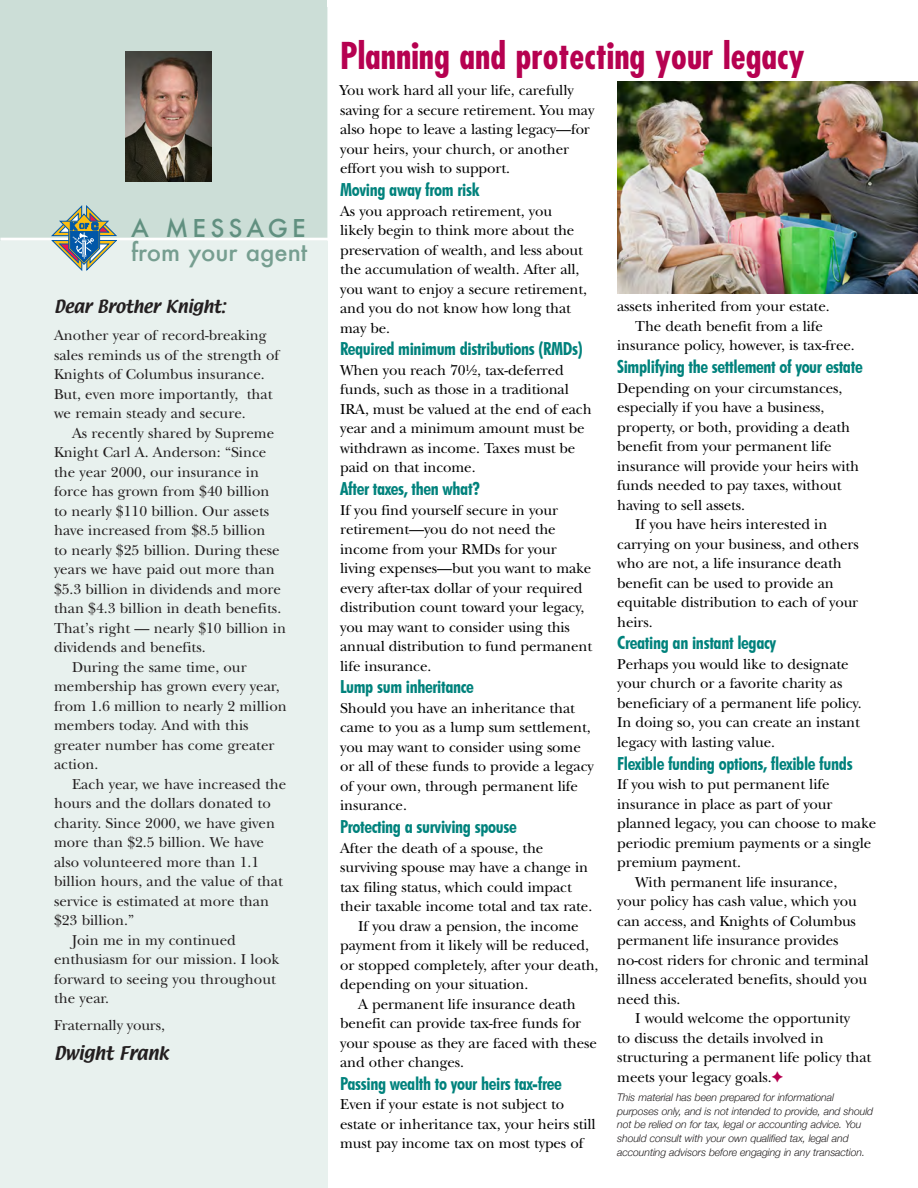
<style>
.page{position:relative;width:918px;height:1188px;background:#fff}
.page>*{position:absolute;margin:0;border:0;box-sizing:border-box;transform-origin:0 0}
.t1{font:700 condensed 36px "Futura";color:#b60150}
.t2{font:500 24px "Futura";color:#769e90}
.t3{font:500 24px "Futura";letter-spacing:.175em;color:#619080}
.t4{font:700 condensed 18px "Futura BT";letter-spacing:-.02em;color:#00827c}
.t5{font:16.5px "Textile";letter-spacing:-.01em;color:#231f20}
.t6{font:15.75px "Textile";letter-spacing:-.01em;color:#231f20}
.t7{font:15px/19.5px "New Baskerville";letter-spacing:-.01em;color:#000}
.t8{font:15px/19.5px "New Baskerville";color:#231f20}
.t9{font:italic 300 10.5px/13.5px "Helvetica Neue";letter-spacing:-.01em;color:#231f20}
.s1{color:#b60150}
</style>
<div class="page">
<div style="left:0;top:8px;width:328px;height:1180px;background:#e8f1ee"></div>
<div style="left:0;top:0;width:327px;height:241px;background:#ccded7"></div>
<hr style="left:0;top:238px;width:329px;height:3px;background:#fff">
<svg style="left:49px;top:205px;width:68px;height:66px"></svg>
<img style="left:617px;top:81px;width:301px;height:213px">
<img style="left:125px;top:51px;width:87px;height:130px">
<h2 class="t3" style="left:131px;top:212px;width:176px">A MESSAGE</h2>
<h2 class="t2" style="left:131px;top:236px;width:178px">from your agent</h2>
<p class="t6" style="left:54px;top:295px;width:173px">Dear Brother Knight:</p>
<p class="t8" style="left:54px;top:326px;width:227px">Another year of record-breaking sales reminds us of the strength of<br>Knights of Columbus insurance.<br>But, even more importantly, that we remain steady and secure.</p>
<p class="t8" style="left:72px;top:423px;width:204px">As recently shared by Supreme</p>
<p class="t8" style="left:54px;top:443px;width:214px">Knight Carl A. Anderson: “Since</p>
<p class="t8" style="left:54px;top:462px;width:207px">the year 2000, our insurance in</p>
<p class="t8" style="left:54px;top:482px;width:217px">force has grown from $40 billion</p>
<p class="t8" style="left:54px;top:501px;width:217px">to nearly $110 billion. Our assets</p>
<p class="t8" style="left:54px;top:521px;width:213px">have increased from $8.5 billion</p>
<p class="t8" style="left:54px;top:540px;width:227px">to nearly $25 billion. During these</p>
<p class="t8" style="left:54px;top:560px;width:222px">years we have paid out more than</p>
<p class="t8" style="left:54px;top:579px;width:228px">$5.3 billion in dividends and more</p>
<p class="t8" style="left:54px;top:599px;width:229px">than $4.3 billion in death benefits.</p>
<p class="t8" style="left:54px;top:618px;width:234px">That’s right — nearly $10 billion in</p>
<p class="t8" style="left:54px;top:638px;width:153px">dividends and benefits.</p>
<p class="t8" style="left:72px;top:657px;width:176px">During the same time, our</p>
<p class="t8" style="left:54px;top:677px;width:227px">membership has grown every year,</p>
<p class="t8" style="left:54px;top:696px;width:234px">from 1.6 million to nearly 2 million</p>
<p class="t8" style="left:54px;top:716px;width:196px">members today. And with this</p>
<p class="t8" style="left:54px;top:735px;width:222px">greater number has come greater</p>
<p class="t8" style="left:54px;top:755px;width:46px">action.</p>
<p class="t8" style="left:72px;top:774px;width:216px">Each year, we have increased the</p>
<p class="t8" style="left:54px;top:794px;width:218px">hours and the dollars donated to</p>
<p class="t8" style="left:54px;top:813px;width:223px">charity. Since 2000, we have given</p>
<p class="t8" style="left:54px;top:833px;width:212px">more than $2.5 billion. We have</p>
<p class="t8" style="left:54px;top:852px;width:207px">also volunteered more than 1.1</p>
<p class="t8" style="left:54px;top:872px;width:230px">billion hours, and the value of that</p>
<p class="t8" style="left:54px;top:891px;width:217px">service is estimated at more than</p>
<p class="t8" style="left:54px;top:911px;width:82px">$23 billion.”</p>
<p class="t8" style="left:72px;top:930px;width:165px">Join me in my continued</p>
<p class="t8" style="left:54px;top:950px;width:227px">enthusiasm for our mission. I look</p>
<p class="t8" style="left:54px;top:969px;width:223px">forward to seeing you throughout</p>
<p class="t8" style="left:54px;top:989px;width:57px">the year.</p>
<p class="t8" style="left:54px;top:1015px;width:112px">Fraternally yours,</p>
<p class="t5" style="left:54px;top:1041px;width:116px">Dwight Frank</p>
<h1 class="t1" style="left:340px;top:33px;width:466px">Planning and protecting your legacy</h1>
<p class="t7" style="left:340px;top:81px;width:256px">You work hard all your life, carefully saving for a secure retirement. You may also hope to leave a lasting legacy—for your heirs, your church, or another effort you wish to support.</p>
<p class="t4" style="left:340px;top:179px;width:141px">Moving away from risk</p>
<p class="t7" style="left:340px;top:201px;width:248px">As you approach retirement, you likely begin to think more about the preservation of wealth, and less about the accumulation of wealth. After all, you want to enjoy a secure retirement, and you do not know how long that may be.</p>
<p class="t4" style="left:340px;top:338px;width:244px">Required minimum distributions (RMDs)</p>
<p class="t7" style="left:340px;top:360px;width:253px">When you reach 70½, tax-deferred funds, such as those in a traditional<br>IRA, must be valued at the end of each year and a minimum amount must be withdrawn as income. Taxes must be paid on that income.</p>
<p class="t4" style="left:340px;top:478px;width:141px">After taxes, then what?</p>
<p class="t7" style="left:340px;top:500px;width:253px">If you find yourself secure in your retirement—you do not need the income from your RMDs for your living expenses—but you want to make every after-tax dollar of your required distribution count toward your legacy, you may want to consider using this annual distribution to fund permanent life insurance.</p>
<p class="t4" style="left:340px;top:676px;width:135px">Lump sum inheritance</p>
<p class="t7" style="left:340px;top:698px;width:255px">Should you have an inheritance that came to you as a lump sum settlement, you may want to consider using some or all of these funds to provide a legacy of your own, through permanent life insurance.</p>
<p class="t4" style="left:340px;top:816px;width:178px">Protecting a surviving spouse</p>
<p class="t7" style="left:340px;top:838px;width:205px">After the death of a spouse, the</p>
<p class="t7" style="left:340px;top:858px;width:249px">surviving spouse may have a change in</p>
<p class="t7" style="left:340px;top:877px;width:233px">tax filing status, which could impact</p>
<p class="t7" style="left:340px;top:897px;width:254px">their taxable income total and tax rate.</p>
<p class="t7" style="left:358px;top:916px;width:222px">If you draw a pension, the income</p>
<p class="t7" style="left:340px;top:936px;width:250px">payment from it likely will be reduced,</p>
<p class="t7" style="left:340px;top:955px;width:260px">or stopped completely, after your death,</p>
<p class="t7" style="left:340px;top:975px;width:190px">depending on your situation.</p>
<p class="t7" style="left:358px;top:994px;width:219px">A permanent life insurance death</p>
<p class="t7" style="left:340px;top:1014px;width:243px">benefit can provide tax-free funds for</p>
<p class="t7" style="left:340px;top:1033px;width:258px">your spouse as they are faced with these</p>
<p class="t7" style="left:340px;top:1053px;width:125px">and other changes.</p>
<p class="t4" style="left:340px;top:1072px;width:223px">Passing wealth to your heirs tax-free</p>
<p class="t7" style="left:340px;top:1095px;width:257px">Even if your estate is not subject to estate or inheritance tax, your heirs still must pay income tax on most types of</p>
<p class="t7" style="left:617px;top:297px;width:214px">assets inherited from your estate.</p>
<p class="t7" style="left:635px;top:316px;width:189px">The death benefit from a life</p>
<p class="t7" style="left:617px;top:336px;width:239px">insurance policy, however, is tax-free.</p>
<p class="t4" style="left:617px;top:356px;width:247px">Simplifying the settlement of your estate</p>
<p class="t7" style="left:617px;top:378px;width:227px">Depending on your circumstances,</p>
<p class="t7" style="left:617px;top:398px;width:209px">especially if you have a business,</p>
<p class="t7" style="left:617px;top:417px;width:235px">property, or both, providing a death</p>
<p class="t7" style="left:617px;top:437px;width:216px">benefit from your permanent life</p>
<p class="t7" style="left:617px;top:456px;width:244px">insurance will provide your heirs with</p>
<p class="t7" style="left:617px;top:476px;width:226px">funds needed to pay taxes, without</p>
<p class="t7" style="left:617px;top:495px;width:129px">having to sell assets.</p>
<p class="t7" style="left:635px;top:515px;width:194px">If you have heirs interested in</p>
<p class="t7" style="left:617px;top:534px;width:243px">carrying on your business, and others</p>
<p class="t7" style="left:617px;top:554px;width:226px">who are not, a life insurance death</p>
<p class="t7" style="left:617px;top:573px;width:218px">benefit can be used to provide an</p>
<p class="t7" style="left:617px;top:593px;width:243px">equitable distribution to each of your</p>
<p class="t7" style="left:617px;top:612px;width:37px">heirs.</p>
<p class="t4" style="left:617px;top:632px;width:160px">Creating an instant legacy</p>
<p class="t7" style="left:617px;top:654px;width:246px">Perhaps you would like to designate your church or a favorite charity as beneficiary of a permanent life policy.<br>In doing so, you can create an instant legacy with lasting value.</p>
<p class="t4" style="left:617px;top:752px;width:237px">Flexible funding options, flexible funds</p>
<p class="t7" style="left:617px;top:775px;width:214px">If you wish to put permanent life</p>
<p class="t7" style="left:617px;top:794px;width:217px">insurance in place as part of your</p>
<p class="t7" style="left:617px;top:814px;width:260px">planned legacy, you can choose to make</p>
<p class="t7" style="left:617px;top:833px;width:256px">periodic premium payments or a single</p>
<p class="t7" style="left:617px;top:853px;width:125px">premium payment.</p>
<p class="t7" style="left:635px;top:872px;width:203px">With permanent life insurance,</p>
<p class="t7" style="left:617px;top:892px;width:241px">your policy has cash value, which you</p>
<p class="t7" style="left:617px;top:911px;width:240px">can access, and Knights of Columbus</p>
<p class="t7" style="left:617px;top:931px;width:223px">permanent life insurance provides</p>
<p class="t7" style="left:617px;top:950px;width:253px">no-cost riders for chronic and terminal</p>
<p class="t7" style="left:617px;top:970px;width:252px">illness accelerated benefits, should you</p>
<p class="t7" style="left:617px;top:989px;width:65px">need this.</p>
<p class="t7" style="left:635px;top:1009px;width:216px">I would welcome the opportunity</p>
<p class="t7" style="left:617px;top:1028px;width:208px">to discuss the details involved in</p>
<p class="t7" style="left:617px;top:1048px;width:256px">structuring a permanent life policy that</p>
<p class="t7" style="left:617px;top:1067px;width:168px">meets your legacy goals.<span class="s1">✦</span></p>
<p class="t9" style="left:617px;top:1090px;width:258px">This material has been prepared for informational purposes only, and is not intended to provide, and should not be relied on for tax, legal or accounting advice. You should consult with your own qualified tax, legal and accounting advisors before engaging in any transaction.</p>
</div>
